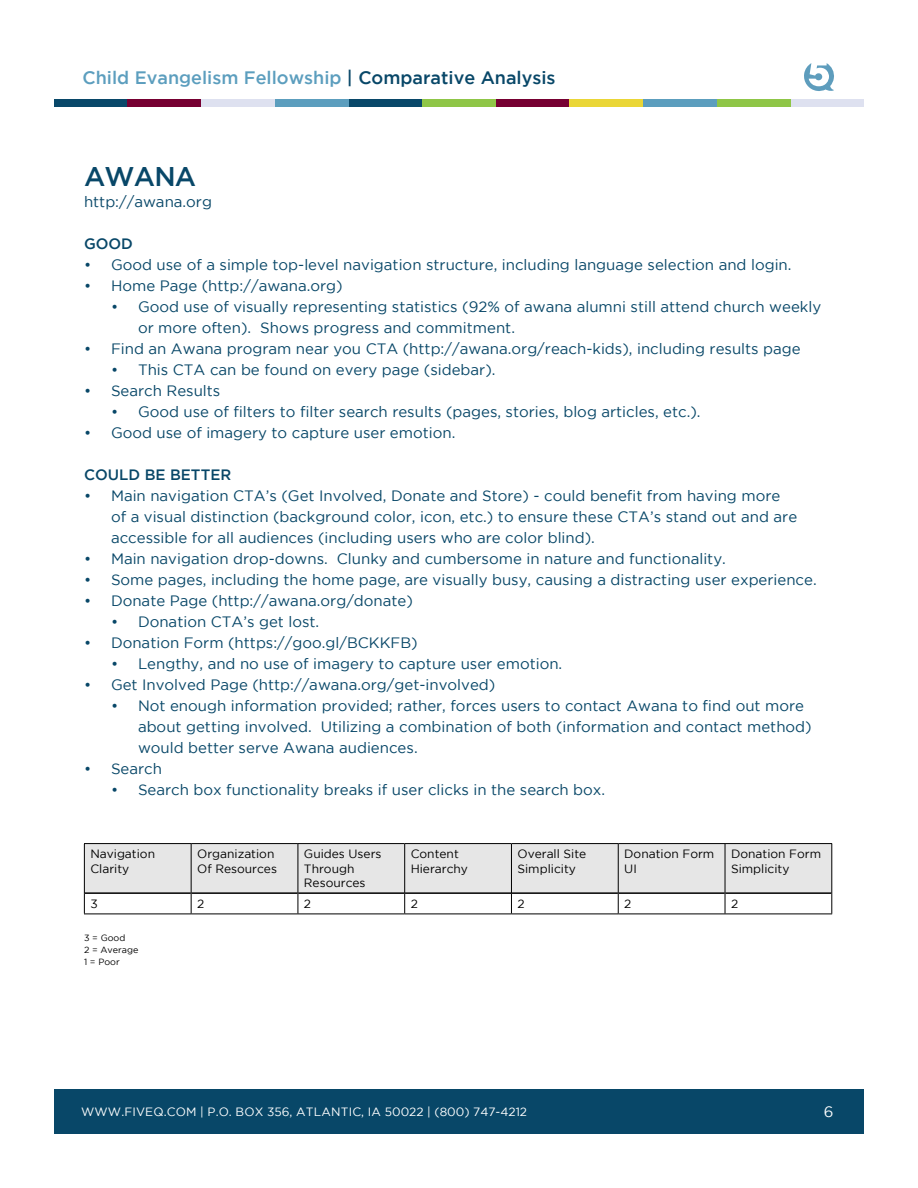
<style>
.page{position:relative;width:918px;height:1188px;background:#fff}
.page>*{position:absolute;margin:0;border:0;box-sizing:border-box;transform-origin:0 0}
.t1{font:500 27px "Gotham";letter-spacing:-.03em;color:#084768}
.t2{font:500 18px "Gotham";color:#5c9ebe}
.t3{font:15px/21px "Gotham";color:#084768}
.t4{font:500 15px "Gotham";color:#084768}
.t5{font:15px "Gotham";color:#fff}
.t6{font:12px/14.4px "Gotham";color:#000}
.t7{font:12px "Gotham";letter-spacing:.015em;color:#fff}
.t8{font:9px/12px "Gotham";color:#000}
.s1{color:#084768}
</style>
<div class="page">
<hr style="left:84px;top:843px;width:107px;height:1px;background:#000">
<hr style="left:191px;top:843px;width:107px;height:1px;background:#000">
<hr style="left:298px;top:843px;width:107px;height:1px;background:#000">
<hr style="left:405px;top:843px;width:106px;height:1px;background:#000">
<hr style="left:511px;top:843px;width:107px;height:1px;background:#000">
<hr style="left:618px;top:843px;width:107px;height:1px;background:#000">
<hr style="left:725px;top:843px;width:107px;height:1px;background:#000">
<svg style="left:84px;top:844px;width:748px;height:70px"></svg>
<hr style="left:84px;top:914px;width:107px;height:1px;background:#000">
<hr style="left:191px;top:914px;width:107px;height:1px;background:#000">
<hr style="left:298px;top:914px;width:107px;height:1px;background:#000">
<hr style="left:405px;top:914px;width:106px;height:1px;background:#000">
<hr style="left:511px;top:914px;width:107px;height:1px;background:#000">
<hr style="left:618px;top:914px;width:107px;height:1px;background:#000">
<hr style="left:725px;top:914px;width:107px;height:1px;background:#000">
<div style="left:54px;top:1089px;width:810px;height:45px;background:#084768"></div>
<div style="left:54px;top:99px;width:74px;height:7px;background:#094869"></div>
<div style="left:201px;top:99px;width:74px;height:7px;background:#dee1f0"></div>
<div style="left:349px;top:99px;width:73px;height:7px;background:#094869"></div>
<div style="left:496px;top:99px;width:73px;height:7px;background:#760032"></div>
<div style="left:643px;top:99px;width:74px;height:7px;background:#5c9ebe"></div>
<div style="left:790px;top:99px;width:74px;height:7px;background:#dee1f0"></div>
<div style="left:128px;top:99px;width:73px;height:7px;background:#760032"></div>
<div style="left:275px;top:99px;width:74px;height:7px;background:#5c9ebe"></div>
<div style="left:422px;top:99px;width:74px;height:7px;background:#8fc647"></div>
<div style="left:569px;top:99px;width:74px;height:7px;background:#ead637"></div>
<div style="left:717px;top:99px;width:73px;height:7px;background:#8fc647"></div>
<svg style="left:804px;top:63px;width:30px;height:28px"></svg>
<p class="t2" style="left:82px;top:67px;width:475px">Child Evangelism Fellowship <span class="s1">| Comparative Analysis</span></p>
<h1 class="t1" style="left:84px;top:161px;width:114px">AWANA</h1>
<p class="t3" style="left:84px;top:191px;width:129px">http://awana.org</p>
<p class="t4" style="left:84px;top:235px;width:50px">GOOD</p>
<p class="t3" style="left:84px;top:254px;width:709px">• Good use of a simple top-level navigation structure, including language selection and login.</p>
<p class="t3" style="left:84px;top:275px;width:260px">• Home Page (http://awana.org)</p>
<p class="t3" style="left:138px;top:296px;width:685px;text-indent:-27px">• Good use of visually representing statistics (92% of awana alumni still attend church weekly or more often). Shows progress and commitment.</p>
<p class="t3" style="left:84px;top:338px;width:718px">• Find an Awana program near you CTA (http://awana.org/reach-kids), including results page</p>
<p class="t3" style="left:111px;top:359px;width:386px">• This CTA can be found on every page (sidebar).</p>
<p class="t3" style="left:84px;top:380px;width:138px">• Search Results</p>
<p class="t3" style="left:111px;top:401px;width:591px">• Good use of filters to filter search results (pages, stories, blog articles, etc.).</p>
<p class="t3" style="left:84px;top:422px;width:373px">• Good use of imagery to capture user emotion.</p>
<p class="t4" style="left:84px;top:466px;width:149px">COULD BE BETTER</p>
<p class="t3" style="left:111px;top:485px;width:688px;text-indent:-27px">• Main navigation CTA’s (Get I nvolved, Donate and Store) - could benefit from having more of a visual distinction (background color, icon, etc.) to ensure these CTA’s stand out and are accessible for all audiences (including users who are color blind).</p>
<p class="t3" style="left:84px;top:548px;width:643px">• Main navigation drop-downs. Clunky and cumbersome in nature and functionality.</p>
<p class="t3" style="left:84px;top:569px;width:734px">• Some pages, including the home page, are visually busy, causing a distracting user experience.</p>
<p class="t3" style="left:84px;top:590px;width:330px">• Donate Page (http://awana.org/donate)</p>
<p class="t3" style="left:111px;top:611px;width:210px">• Donation CTA’s get lost.</p>
<p class="t3" style="left:84px;top:632px;width:335px">• Donation Form (https://goo.gl/BCKKFB)</p>
<p class="t3" style="left:111px;top:653px;width:453px">• Lengthy, and no use of imagery to capture user emotion.</p>
<p class="t3" style="left:84px;top:674px;width:413px">• Get I nvolved Page (http://awana.org/get-involved)</p>
<p class="t3" style="left:138px;top:695px;width:675px;text-indent:-27px">• Not enough information provided; rather, forces users to contact Awana to find out more about getting involved. Utilizing a combination of both (information and contact method) would better serve Awana audiences.</p>
<p class="t3" style="left:84px;top:758px;width:80px">• Search</p>
<p class="t3" style="left:111px;top:779px;width:496px">• Search box functionality breaks if user clicks in the search box.</p>
<p class="t6" style="left:90px;top:847px;width:66px">Navigation<br>Clarity</p>
<p class="t6" style="left:197px;top:847px;width:81px">Organization<br>Of Resources</p>
<p class="t6" style="left:304px;top:847px;width:79px">Guides Users<br>Through<br>Resources</p>
<p class="t6" style="left:411px;top:847px;width:59px">Content<br>Hierarchy</p>
<p class="t6" style="left:517px;top:847px;width:70px">Overall Site<br>Simplicity</p>
<p class="t6" style="left:624px;top:847px;width:92px">Donation Form<br>UI</p>
<p class="t6" style="left:731px;top:847px;width:92px">Donation Form<br>Simplicity</p>
<p class="t6" style="left:90px;top:896px;width:9px">3</p>
<p class="t6" style="left:197px;top:896px;width:9px">2</p>
<p class="t6" style="left:304px;top:896px;width:9px">2</p>
<p class="t6" style="left:411px;top:896px;width:9px">2</p>
<p class="t6" style="left:517px;top:896px;width:9px">2</p>
<p class="t6" style="left:624px;top:896px;width:9px">2</p>
<p class="t6" style="left:731px;top:896px;width:9px">2</p>
<p class="t8" style="left:84px;top:932px;width:56px">3 = Good<br>2 = Average<br>1 = Poor</p>
<p class="t7" style="left:81px;top:1105px;width:448px">www.f iveq.com | P.O. Box 356, At lant ic, I A 50022 | (800) 747-4212</p>
<p class="t5" style="left:824px;top:1103px;width:11px">6</p>
</div>
